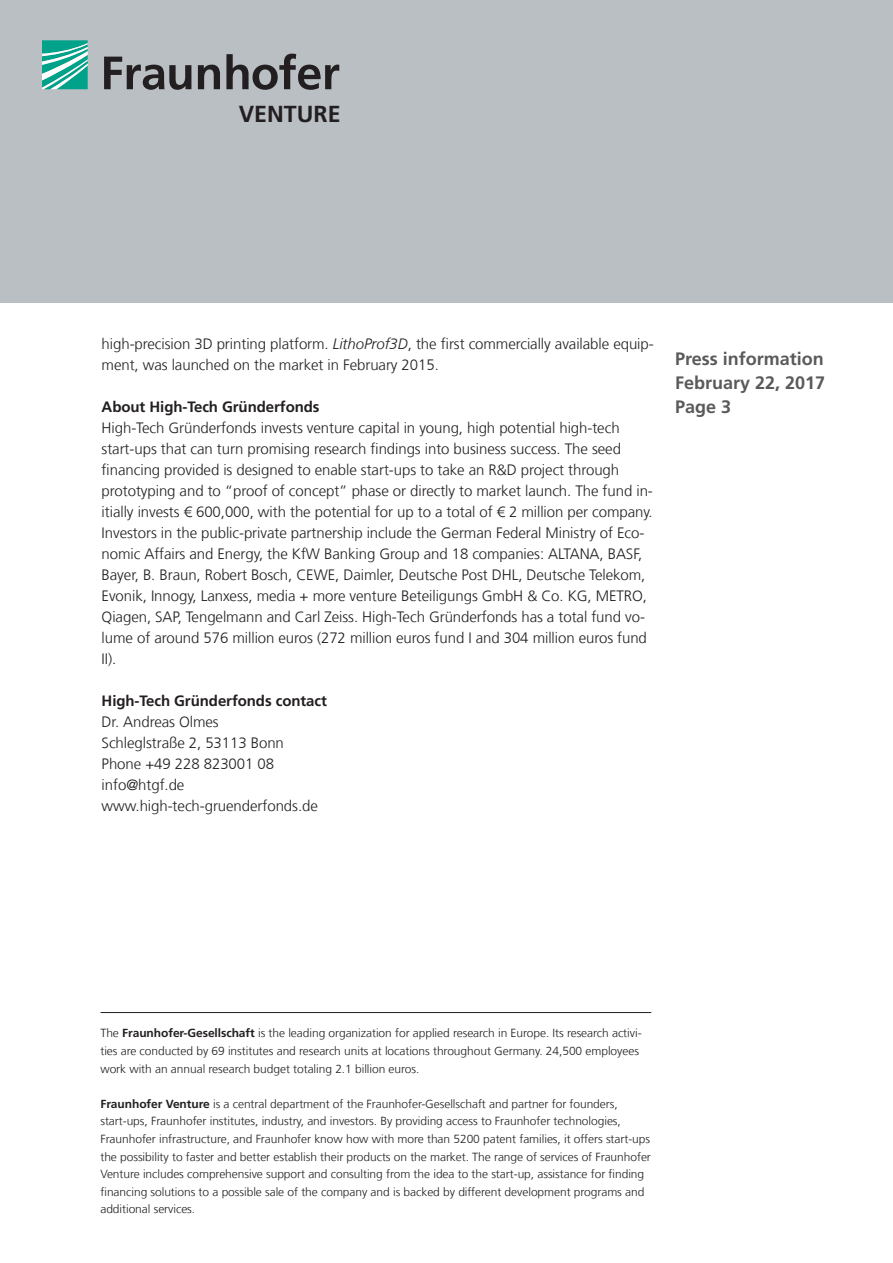
<style>
.page{position:relative;width:893px;height:1263px;background:#fff}
.page>*{position:absolute;margin:0;border:0;box-sizing:border-box;transform-origin:0 0}
.t1{font:700 23.25px "Frutiger LT Com";color:#231f20}
._01_Headline{font:700 18px "Frutiger LT Com";color:#5a5a5d}
._01_Headline-2{font:300 15px/21px "Frutiger LT Com";letter-spacing:-.005em;color:#231f20}
._01_Headline-3{font:700 15px "Frutiger LT Com";letter-spacing:-.005em;color:#231f20}
._08_Kontakt{font:300 11.7px/17.5px "Frutiger LT Com";letter-spacing:-.005em;color:#231f20}
.s1{font-style:italic}
.s2{font-weight:700}
</style>
<div class="page">
<div style="left:0;top:0;width:893px;height:302px;background:#babfc3"></div>
<svg style="left:43px;top:40px;width:45px;height:49px;background:#4dbcab"></svg>
<svg style="left:104px;top:54px;width:235px;height:36px"></svg>
<hr style="left:101px;top:1012px;width:550px;height:1px;background:#231f20">
<h1 class="t1" style="left:239px;top:100px;width:103px">VENTURE</h1>
<p class="_01_Headline-2" style="left:102px;top:333px;width:554px">high-precision 3D printing platform. <span class="s1">LithoProf3D</span>, the first commercially available equip&shy;ment, was launched on the market in February 2015.</p>
<p class="_01_Headline-3" style="left:102px;top:398px;width:219px">About High-Tech Gründerfonds</p>
<p class="_01_Headline-2" style="left:102px;top:417px;width:553px">High-Tech Gründerfonds invests venture capital in young, high potential high-tech start-ups that can turn promising research findings into business success. The seed financing provided is designed to enable start-ups to take an R&amp;D project through prototyping and to “proof of concept” phase or directly to market launch. The fund in&shy;itially invests € 600,000, with the potential for up to a total of € 2 million per company.<br>Investors in the public-private partnership include the German Federal Ministry of Eco&shy;nomic Affairs and Energy, the KfW Banking Group and 18 companies: ALTANA, BASF, Bayer, B. Braun, Robert Bosch, CEWE, Daimler, Deutsche Post DHL, Deutsche Telekom, Evonik, Innogy, Lanxess, media + more venture Beteiligungs GmbH &amp; Co. KG, METRO, Qiagen, SAP, Tengelmann and Carl Zeiss. High-Tech Gründerfonds has a total fund vo&shy;lume of around 576 million euros (272 million euros fund I and 304 million euros fund II).</p>
<p class="_01_Headline-3" style="left:102px;top:692px;width:227px">High-Tech Gründerfonds contact</p>
<p class="_01_Headline-2" style="left:102px;top:711px;width:119px">Dr. Andreas Olmes</p>
<p class="_01_Headline-2" style="left:102px;top:732px;width:184px">Schleglstraße 2, 53113 Bonn</p>
<p class="_01_Headline-2" style="left:102px;top:753px;width:174px">Phone +49 228 823001 08</p>
<p class="_01_Headline-2" style="left:102px;top:774px;width:84px">info@htgf.de</p>
<p class="_01_Headline-2" style="left:102px;top:795px;width:218px">www.high-tech-gruenderfonds.de</p>
<p class="_01_Headline" style="left:675px;top:348px;width:150px">Press information</p>
<p class="_01_Headline" style="left:675px;top:372px;width:152px">February 22, 2017</p>
<p class="_01_Headline" style="left:675px;top:396px;width:58px">Page 3</p>
<p class="_08_Kontakt" style="left:100px;top:1025px;width:543px">The <span class="s2">Fraunhofer-Gesellschaft</span> is the leading organization for applied research in Europe. Its research activi&shy;ties are conducted by 69 institutes and research units at locations throughout Germany. 24,500 employees work with an annual research budget totaling 2.1 billion euros.</p>
<p class="_08_Kontakt" style="left:100px;top:1095px;width:552px"><span class="s2">Fraunhofer Venture</span> is a central department of the Fraunhofer-Gesellschaft and partner for founders, start-ups, Fraunhofer institutes, industry, and investors. By providing access to Fraunhofer technologies, Fraunhofer infrastructure, and Fraunhofer know how with more than 5200 patent families, it offers start-ups the possibility to faster and better establish their products on the market. The range of services of Fraunhofer Venture includes comprehensive support and consulting from the idea to the start-up, assistance for finding financing solutions to a possible sale of the company and is backed by different development programs and additional services.</p>
</div>
